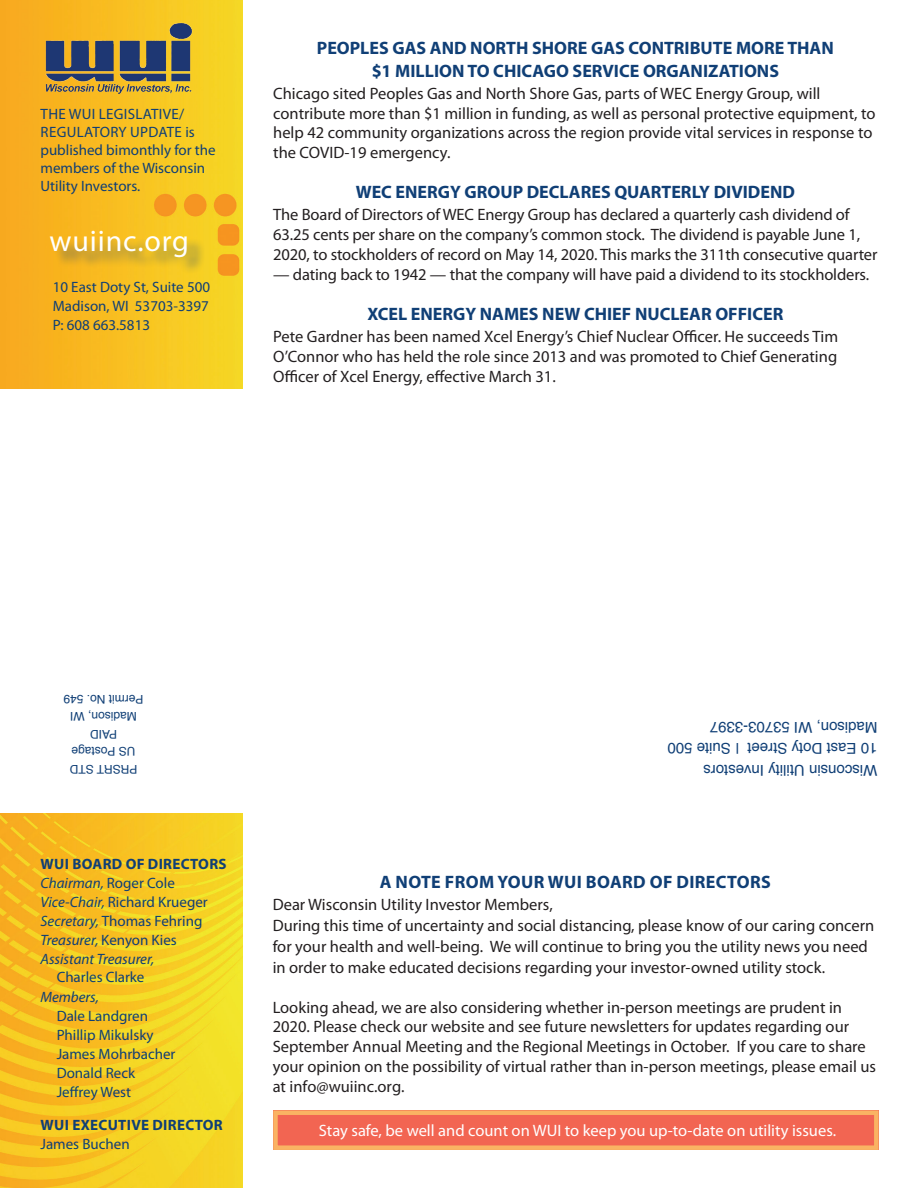
<style>
.page{position:relative;width:918px;height:1188px;background:#fff}
.page>*{position:absolute;margin:0;border:0;box-sizing:border-box;transform-origin:0 0}
.t1{font:30px "Myriad Pro";letter-spacing:.03em;color:#fff}
.article_title{font:700 18px "Myriad Pro";color:#103f76}
.body_text{font:700 18px "Myriad Pro";letter-spacing:.02em;color:#103f76}
.body_text-2{font:16.5px/19.8px "Myriad Pro";color:#231f20}
.body_text-3{font:16.5px "Myriad Pro";color:#fff}
.board_listing{font:15px/18px "Myriad Pro";color:#103f76}
.board_listing-2{font:italic 15px/18px "Myriad Pro";letter-spacing:-.005em;color:#103f76;text-align:center}
.article_title-2{font:15px "Helvetica";color:#103f76}
.board_listing-3{font:700 15px "Myriad Pro";letter-spacing:.02em;color:#103f76}
.article_title-3{font:12px "Helvetica";color:#103f76}
.s1{font-style:normal}
.s2{font-style:italic}
</style>
<div class="page">
<img style="left:0;top:814px;width:243px;height:374px">
<img style="left:0;top:0;width:243px;height:389px">
<div style="left:53px;top:233px;width:153px;height:42px;background:#103f76;opacity:.5"></div>
<img style="left:40px;top:21px;width:155px;height:73px">
<div style="left:273px;top:1110px;width:606px;height:40px;background:#f26552"></div>
<div style="left:273px;top:1110px;width:606px;height:40px;border:4px solid #fab363"></div>
<p class="board_listing" style="left:40px;top:106px;width:177px">THE WUI LEGISLATIVE/<br>REGULATORY UPDATE is published bimonthly for the members of the Wisconsin<br>Utility Investors.</p>
<p class="t1" style="left:50px;top:224px;width:141px">wuiinc.org</p>
<p class="board_listing" style="left:53px;top:278px;width:159px">10 East Doty St, Suite 500</p>
<p class="board_listing" style="left:53px;top:298px;width:158px">Madison, WI 53703-3397</p>
<p class="board_listing" style="left:53px;top:317px;width:99px">P: 608 663.5813</p>
<p class="article_title" style="left:317px;top:38px;width:518px">PEOPLES GAS AND NORTH SHORE GAS CONTRIBUTE MORE THAN</p>
<p class="article_title" style="left:372px;top:61px;width:409px">$1 MILLION TO CHICAGO SERVICE ORGANIZATIONS</p>
<p class="body_text-2" style="left:273px;top:84px;width:604px">Chicago sited Peoples Gas and North Shore Gas, parts of WEC Energy Group, will contribute more than $1 million in funding, as well as personal protective equipment, to help 42 community organizations across the region provide vital services in response to the COVID-19 emergency.</p>
<p class="article_title" style="left:356px;top:182px;width:441px">WEC ENERGY GROUP DECLARES QUARTERLY DIVIDEND</p>
<p class="body_text-2" style="left:273px;top:205px;width:606px">The Board of Directors of WEC Energy Group has declared a quarterly cash dividend of<br>63.25 cents per share on the company’s common stock. The dividend is payable June 1,<br>2020, to stockholders of record on May 14, 2020. This marks the 311th consecutive quarter</p>
<p class="body_text-2" style="left:273px;top:265px;width:598px">— dating back to 1942 — that the company will have paid a dividend to its stockholders.</p>
<p class="article_title" style="left:367px;top:304px;width:418px">XCEL ENERGY NAMES NEW CHIEF NUCLEAR OFFICER</p>
<p class="body_text-2" style="left:273px;top:327px;width:566px;text-align:justify">Pete Gardner has been named Xcel Energy’s Chief Nuclear Officer. He succeeds Tim O’Connor who has held the role since 2013 and was promoted to Chief Generating Officer of Xcel Energy, effective March 31.</p>
<p class="article_title-3" style="left:144px;top:708px;width:82px;rotate:-180deg">Permit No. 549</p>
<p class="article_title-3" style="left:137px;top:726px;width:68px;rotate:-180deg">Madison, WI</p>
<p class="article_title-3" style="left:117px;top:743px;width:29px;rotate:-180deg">PAID</p>
<p class="article_title-3" style="left:136px;top:761px;width:66px;rotate:-180deg">US Postage</p>
<p class="article_title-3" style="left:137px;top:779px;width:69px;rotate:-180deg">PRSRT STD</p>
<p class="board_listing-3" style="left:41px;top:856px;width:188px">WUI BOARD OF DIRECTORS</p>
<p class="board_listing-2" style="left:40px;top:874px;width:136px">Chairman, <span class="s1">Roger Cole</span></p>
<p class="board_listing" style="left:40px;top:894px;width:169px"><span class="s2">Vice-Chair,</span> Richard Krueger</p>
<p class="board_listing" style="left:40px;top:913px;width:163px"><span class="s2">Secretary,</span> Thomas Fehring</p>
<p class="board_listing-2" style="left:40px;top:932px;width:138px">Treasurer, <span class="s1">Kenyon Kies</span></p>
<p class="board_listing-2" style="left:40px;top:951px;width:115px">Assistant Treasurer,<br><span class="s1">Charles Clarke</span></p>
<p class="board_listing-2" style="left:40px;top:988px;width:60px">Members,</p>
<p class="board_listing" style="left:57px;top:1007px;width:93px">Dale Landgren</p>
<p class="board_listing" style="left:57px;top:1026px;width:98px">Phillip Mikulsky</p>
<p class="board_listing" style="left:57px;top:1045px;width:120px">James Mohrbacher</p>
<p class="board_listing" style="left:57px;top:1064px;width:80px">Donald Reck</p>
<p class="board_listing" style="left:57px;top:1083px;width:76px">Jeffrey West</p>
<p class="board_listing-3" style="left:41px;top:1116px;width:184px">WUI EXECUTIVE DIRECTOR</p>
<p class="board_listing" style="left:40px;top:1135px;width:91px">James Buchen</p>
<p class="article_title-2" style="left:877px;top:739px;width:169px;rotate:-180deg">Madison, WI 53703-3397</p>
<p class="article_title-2" style="left:877px;top:760px;width:211px;rotate:-180deg">10 East Doty Street | Suite 500</p>
<p class="article_title-2" style="left:877px;top:782px;width:176px;rotate:-180deg">Wisconsin Utility Investors</p>
<p class="body_text" style="left:380px;top:872px;width:393px">A NOTE FROM YOUR WUI BOARD OF DIRECTORS</p>
<p class="body_text-2" style="left:273px;top:894px;width:603px;line-height:21px">Dear Wisconsin Utility Investor Members,<br>During this time of uncertainty and social distancing, please know of our caring concern for your health and well-being. We will continue to bring you the utility news you need in order to make educated decisions regarding your investor-owned utility stock.</p>
<p class="body_text-2" style="left:273px;top:997px;width:605px">Looking ahead, we are also considering whether in-person meetings are prudent in 2020. Please check our website and see future newsletters for updates regarding our September Annual Meeting and the Regional Meetings in October. If you care to share your opinion on the possibility of virtual rather than in-person meetings, please email us at info@wuiinc.org.</p>
<p class="body_text-3" style="left:319px;top:1121px;width:519px">Stay safe, be well and count on WUI to keep you up-to-date on utility issues.</p>
</div>
